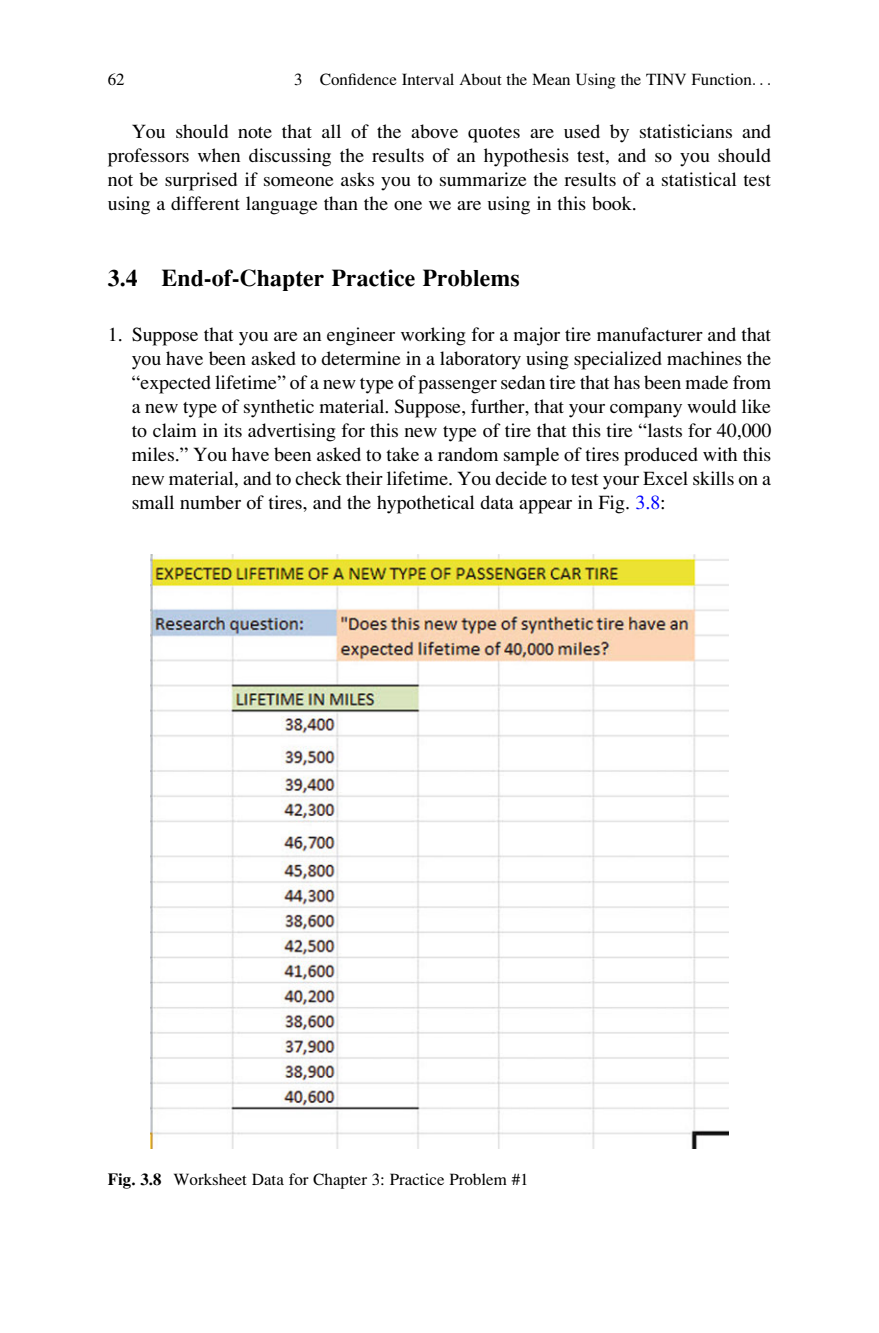
<style>
.page{position:relative;width:879px;height:1333px;background:#fff}
.page>*{position:absolute;margin:0;border:0;box-sizing:border-box;transform-origin:0 0}
.t1{font:24px "Adv P6960";color:#000}
.t2{font:20px/24px "Adv P6975";color:#000;text-align:justify}
.t3{font:17px "Adv P6975";color:#000}
.s1{font-family:"Adv P4 C4 E59"}
.s2{color:#00f}
.s3{font-family:"Adv P6960"}
</style>
<div class="page">
<img style="left:151px;top:554px;width:578px;height:594px">
<p class="t3" style="left:108px;top:73px;width:18px">62</p>
<p class="t3" style="left:294px;top:73px;width:478px">3 Confidence Interval About the Mean Using the TINV Function<span class="s1">. . .</span></p>
<p class="t2" style="left:108px;top:121px;width:665px;text-indent:24px">You should note that all of the above quotes are used by statisticians and professors when discussing the results of an hypothesis test, and so you should not be surprised if someone asks you to summarize the results of a statistical test using a different language than the one we are using in this book.</p>
<p class="t1" style="left:108px;top:269px;width:413px">3.4 End-of-Chapter Practice Problems</p>
<p class="t2" style="left:132px;top:325px;width:641px;text-indent:-24px">1. Suppose that you are an engineer working for a major tire manufacturer and that you have been asked to determine in a laboratory using specialized machines the “expected lifetime” of a new type of passenger sedan tire that has been made from a new type of synthetic material. Suppose, further, that your company would like to claim in its advertising for this new type of tire that this tire “lasts for 40,000 miles.” You have been asked to take a random sample of tires produced with this new material, and to check their lifetime. You decide to test your Excel skills on a small number of tires, and the hypothetical data appear in Fig. <span class="s2">3.8</span>:</p>
<p class="t3" style="left:108px;top:1173px;width:422px"><span class="s3">Fig. 3.8</span> Worksheet Data for Chapter 3: Practice Problem #1</p>
</div>
